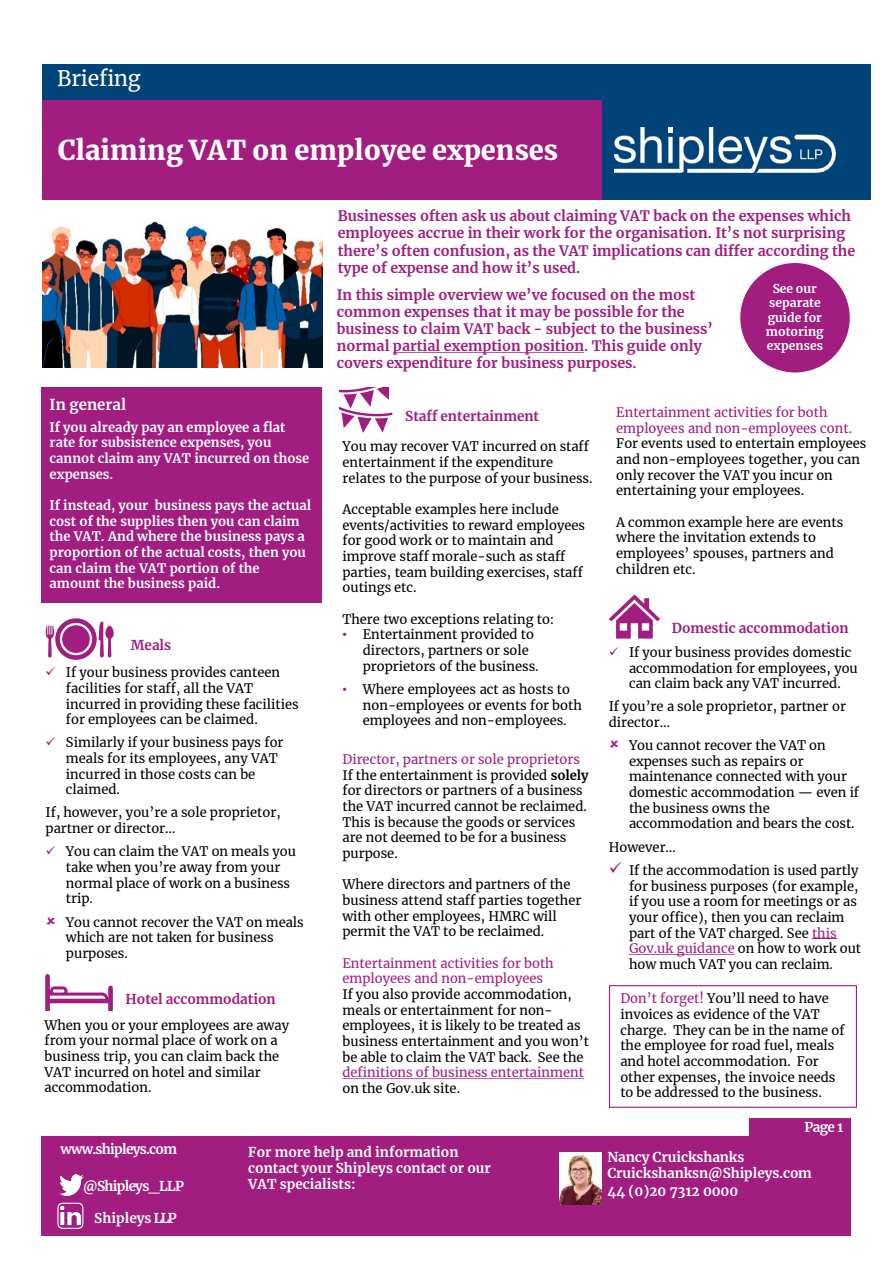
<style>
.page{position:relative;width:893px;height:1264px;background:#fff}
.page>*{position:absolute;margin:0;border:0;box-sizing:border-box;transform-origin:0 0}
.t1{font:900 27px "Merriweather";color:#fff}
.t2{font:21px "Merriweather";letter-spacing:-.01em;color:#fff}
.t3{font:700 15px "Merriweather";letter-spacing:.005em;color:#fff}
.t4{font:700 14.25px/17.1px "Merriweather";color:#a11d80}
.t5{font:700 13.5px/16.2px "Merriweather";letter-spacing:-.005em;color:#fff}
.t6{font:700 13.5px "Merriweather";color:#a11d80}
.t7{font:700 13.5px "Merriweather";letter-spacing:-.055em;color:#fff}
.t8{font:12.9px/15.6px "Merriweather";color:#000}
.t9{font:700 12.9px/15.6px "Merriweather";color:#fff}
.t10{font:12.9px/15.6px "Merriweather";color:#a11d80}
.t11{font:700 12px/14.4px "Merriweather";color:#fff;text-align:center}
.s1{color:#a11d80}
.s2{font-family:"Arial";color:#a11d80}
.s3{font-weight:700}
</style>
<div class="page">
<div style="left:42px;top:64px;width:828px;height:44px;background:#004379"></div>
<div style="left:597px;top:100px;width:273px;height:99px;background:#004379"></div>
<img style="left:614px;top:127px;width:221px;height:45px">
<svg style="left:668px;top:127px;width:5px;height:5px"></svg>
<img style="left:42px;top:221px;width:280px;height:146px">
<div style="left:42px;top:100px;width:559px;height:99px;background:#a11d80"></div>
<div style="left:41px;top:1135px;width:809px;height:100px;background:#a11d80"></div>
<img style="left:59px;top:1174px;width:25px;height:20px">
<svg style="left:57px;top:1202px;width:27px;height:27px"></svg>
<img style="left:559px;top:1152px;width:42px;height:52px">
<div style="left:749px;top:1117px;width:101px;height:18px;background:#a11d80"></div>
<svg style="left:45px;top:974px;width:68px;height:36px"></svg>
<svg style="left:46px;top:618px;width:68px;height:41px"></svg>
<div style="left:62px;top:625px;width:28px;height:27px;background:#a11d80;border-radius:50%"></div>
<div style="left:41px;top:387px;width:280px;height:215px;background:#a11d80"></div>
<svg style="left:339px;top:387px;width:53px;height:46px"></svg>
<svg style="left:342px;top:1078px;width:242px;height:1px"></svg>
<svg style="left:609px;top:594px;width:51px;height:44px"></svg>
<svg style="left:812px;top:938px;width:24px;height:1px"></svg>
<svg style="left:629px;top:954px;width:105px;height:1px"></svg>
<div style="left:741px;top:264px;width:107px;height:107px;background:#a11d80;border-radius:50%"></div>
<div style="left:740px;top:263px;width:109px;height:109px;border:3px solid #a11d80;border-radius:50%"></div>
<svg style="left:393px;top:352px;width:191px;height:1px"></svg>
<div style="left:609px;top:984px;width:247px;height:123px;border:1px solid #a11d80"></div>
<p class="t2" style="left:57px;top:64px;width:85px">Briefing</p>
<h1 class="t1" style="left:58px;top:131px;width:501px">Claiming VAT on employee expenses</h1>
<p class="t4" style="left:338px;top:207px;width:519px">Businesses often ask us about claiming VAT back on the expenses which employees accrue in their work for the organisation. It’s not surprising there’s often confusion, as the VAT implications can differ according the type of expense and how it’s used.</p>
<p class="t3" style="left:50px;top:393px;width:78px">In general</p>
<p class="t9" style="left:50px;top:419px;width:261px">If you already pay an employee a flat rate for subsistence expenses, you cannot claim any VAT incurred on those expenses.</p>
<p class="t9" style="left:50px;top:497px;width:263px">If instead, your business pays the actual cost of the supplies then you can claim the VAT. And where the business pays a proportion of the actual costs, then you can claim the VAT portion of the amount the business paid.</p>
<p class="t6" style="left:131px;top:636px;width:42px">Meals</p>
<p class="t8" style="left:66px;top:664px;width:234px;text-indent:-20px"><span class="s1">✓</span> If your business provides canteen facilities for staff, all the VAT incurred in providing these facilities for employees can be claimed.</p>
<p class="t8" style="left:66px;top:734px;width:219px;text-indent:-20px"><span class="s1">✓</span> Similarly if your business pays for meals for its employees, any VAT incurred in those costs can be claimed.</p>
<p class="t8" style="left:46px;top:804px;width:236px">If, however, you’re a sole proprietor, partner or director…</p>
<p class="t8" style="left:66px;top:843px;width:231px;text-indent:-20px"><span class="s1">✓</span> You can claim the VAT on meals you take when you’re away from your normal place of work on a business trip.</p>
<p class="t8" style="left:66px;top:913px;width:239px">You cannot recover the VAT on meals which are not taken for business purposes.</p>
<p class="t6" style="left:125px;top:989px;width:152px">Hotel accommodation</p>
<p class="t8" style="left:44px;top:1016px;width:246px">When you or your employees are away from your normal place of work on a business trip, you can claim back the<br>VAT incurred on hotel and similar accommodation.</p>
<p class="t4" style="left:337px;top:285px;width:378px">In this simple overview we’ve focused on the most common expenses that it may be possible for the business to claim VAT back - subject to the business’ normal partial exemption position. This guide only covers expenditure for business purposes.</p>
<p class="t11" style="left:765px;top:281px;width:59px">See our separate guide for motoring expenses</p>
<p class="t6" style="left:405px;top:406px;width:135px">Staff entertainment</p>
<p class="t8" style="left:342px;top:438px;width:251px">You may recover VAT incurred on staff entertainment if the expenditure relates to the purpose of your business.</p>
<p class="t8" style="left:342px;top:501px;width:244px">Acceptable examples here include events/activities to reward employees for good work or to maintain and improve staff morale-such as staff parties, team building exercises, staff outings etc.</p>
<p class="t8" style="left:342px;top:610px;width:213px">There two exceptions relating to:</p>
<p class="t8" style="left:363px;top:626px;width:177px;text-indent:-20px"><span class="s2">•</span> Entertainment provided to directors, partners or sole proprietors of the business.</p>
<p class="t8" style="left:363px;top:681px;width:220px;text-indent:-20px"><span class="s2">•</span> Where employees act as hosts to non-employees or events for both employees and non-employees.</p>
<p class="t10" style="left:342px;top:751px;width:239px">Director, partners or sole proprietors</p>
<p class="t8" style="left:342px;top:766px;width:248px">If the entertainment is provided <span class="s3">solely </span>for directors or partners of a business the VAT incurred cannot be reclaimed.<br>This is because the goods or services are not deemed to be for a business purpose.</p>
<p class="t8" style="left:342px;top:876px;width:240px">Where directors and partners of the business attend staff parties together with other employees, HMRC will permit the VAT to be reclaimed.</p>
<p class="t10" style="left:342px;top:954px;width:213px">Entertainment activities for both employees and non-employees</p>
<p class="t8" style="left:342px;top:985px;width:248px">If you also provide accommodation, meals or entertainment for non&shy;employees, it is likely to be treated as business entertainment and you won’t be able to claim the VAT back. See the <span class="s1">definitions of business entertainment </span>on the Gov.uk site.</p>
<p class="t10" style="left:616px;top:404px;width:237px">Entertainment activities for both employees and non-employees cont.</p>
<p class="t8" style="left:616px;top:435px;width:252px">For events used to entertain employees and non-employees together, you can only recover the VAT you incur on entertaining your employees.</p>
<p class="t8" style="left:616px;top:513px;width:228px">A common example here are events where the invitation extends to employees’ spouses, partners and children etc.</p>
<p class="t6" style="left:671px;top:618px;width:178px">Domestic accommodation</p>
<p class="t8" style="left:629px;top:644px;width:230px;text-indent:-20px"><span class="s1">✓</span> If your business provides domestic accommodation for employees, you can claim back any VAT incurred.</p>
<p class="t8" style="left:608px;top:698px;width:239px">If you’re a sole proprietor, partner or director…</p>
<p class="t8" style="left:629px;top:737px;width:232px">You cannot recover the VAT on expenses such as repairs or maintenance connected with your domestic accommodation — even if the business owns the accommodation and bears the cost.</p>
<p class="t8" style="left:608px;top:838px;width:69px">However…</p>
<p class="t8" style="left:629px;top:861px;width:234px;text-indent:-20px"><span class="s1">✓</span> If the accommodation is used partly for business purposes (for example, if you use a room for meetings or as your office), then you can reclaim part of the VAT charged. See <span class="s1">this Gov.uk guidance</span> on how to work out how much VAT you can reclaim.</p>
<p class="t8" style="left:620px;top:990px;width:226px"><span class="s1">Don’t forget!</span> You’ll need to have invoices as evidence of the VAT charge. They can be in the name of the employee for road fuel, meals and hotel accommodation. For other expenses, the invoice needs to be addressed to the business.</p>
<p class="t5" style="left:804px;top:1118px;width:40px">Page 1</p>
<p class="t7" style="left:60px;top:1139px;width:118px">www.shipleys.com</p>
<p class="t5" style="left:248px;top:1143px;width:244px">For more help and information contact your Shipleys contact or our</p>
<p class="t7" style="left:83px;top:1176px;width:102px">@Shipleys_LLP</p>
<p class="t5" style="left:248px;top:1175px;width:109px">VAT specialists:</p>
<p class="t5" style="left:94px;top:1208px;width:84px">Shipleys LLP</p>
<p class="t5" style="left:607px;top:1147px;width:206px">Nancy Cruickshanks<br>Cruickshanksn@Shipleys.com</p>
<p class="t5" style="left:607px;top:1181px;width:132px">44 (0)20 7312 0000</p>
</div>
